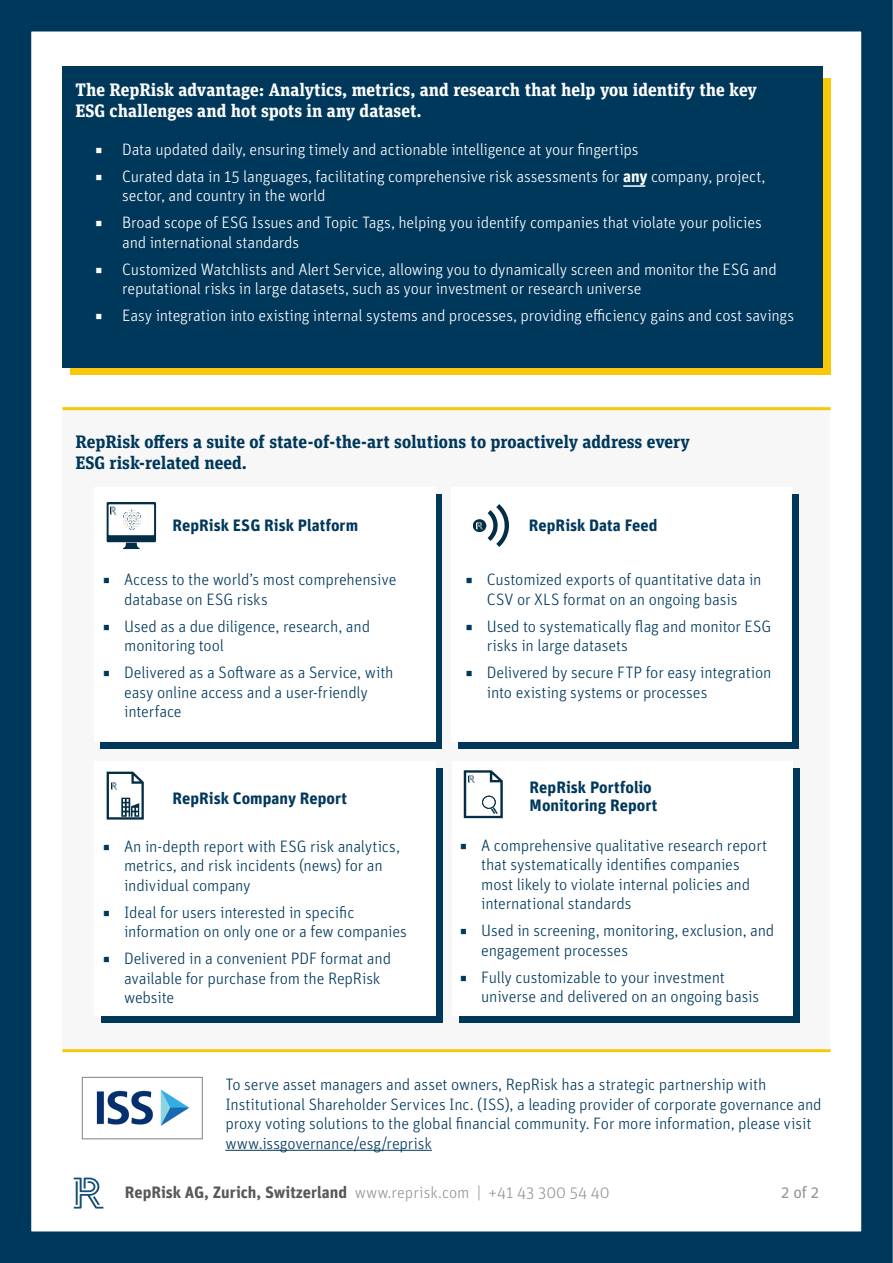
<style>
.page{position:relative;width:893px;height:1263px;background:#fff}
.page>*{position:absolute;margin:0;border:0;box-sizing:border-box;transform-origin:0 0}
.Title_-_Cyan{font:700 18px/21px "Unit Slab OT";color:#fff}
.Title_-_Cyan-2{font:700 18px/21px "Unit Slab OT";color:#00385c}
.t1{font:300 16.5px/19.5px "Unit OT";letter-spacing:-.01em;color:#00385c}
.t2{font:300 16.5px/19.5px "Unit OT";letter-spacing:-.015em;color:#fff}
.t3{font:700 16.5px/18px "Unit OT";color:#00385c}
.Footer_Style_Grey{font:700 16.5px "Unit OT";color:#57585a}
.Footer_Style_Grey-2{font:16.5px "Unit OT";color:#939598}
.s1{font-family:"Unit Slab OT";font-weight:700}
.s2{font-weight:700}
.s3{font-weight:300;color:#939598}
</style>
<div class="page">
<div style="left:0;top:0;width:893px;height:1263px;border:32px solid #00385c"></div>
<svg style="left:74px;top:1177px;width:29px;height:31px"></svg>
<div style="left:70px;top:78px;width:761px;height:297px;background:#f9c709"></div>
<div style="left:62px;top:66px;width:761px;height:302px;background:#00385c"></div>
<svg style="left:62px;top:410px;width:768px;height:613px"></svg>
<hr style="left:62px;top:407px;width:769px;height:3px;background:#f9c709">
<hr style="left:62px;top:1049px;width:769px;height:3px;background:#f9c709">
<div style="left:101px;top:768px;width:342px;height:254px;background:#00385c"></div>
<div style="left:459px;top:768px;width:341px;height:254px;background:#00385c"></div>
<div style="left:458px;top:494px;width:341px;height:254px;background:#00385c"></div>
<div style="left:101px;top:494px;width:341px;height:254px;background:#00385c"></div>
<div style="left:95px;top:761px;width:341px;height:254px;background:#fff"></div>
<div style="left:452px;top:761px;width:341px;height:255px;background:#fff"></div>
<div style="left:451px;top:487px;width:341px;height:255px;background:#fff"></div>
<div style="left:94px;top:487px;width:341px;height:255px;background:#fff"></div>
<svg style="left:107px;top:502px;width:49px;height:47px"></svg>
<svg style="left:473px;top:519px;width:13px;height:13px"></svg>
<svg style="left:476px;top:504px;width:33px;height:43px"></svg>
<svg style="left:464px;top:770px;width:39px;height:48px"></svg>
<svg style="left:107px;top:772px;width:37px;height:47px"></svg>
<hr style="left:225px;top:1150px;width:207px;height:1px;background:#00385c">
<img style="left:96px;top:1089px;width:93px;height:37px">
<div style="left:82px;top:1077px;width:121px;height:62px;border:1px solid #808285"></div>
<hr style="left:623px;top:185px;width:22px;height:2px;background:#fff">
<p class="Title_-_Cyan" style="left:75px;top:79px;width:683px">The RepRisk advantage: Analytics, metrics, and research that help you identify the key<br>ESG challenges and hot spots in any dataset.</p>
<p class="t2" style="left:95px;top:139px;width:545px"><span class="s1">◾</span> Data updated daily, ensuring timely and actionable intelligence at your fingertips</p>
<p class="t2" style="left:122px;top:166px;width:645px;text-indent:-27px"><span class="s1">◾</span> Curated data in 15 languages, facilitating comprehensive risk assessments for <span class="s2">any</span> company, project, sector, and country in the world</p>
<p class="t2" style="left:122px;top:213px;width:641px;text-indent:-27px"><span class="s1">◾</span> Broad scope of ESG Issues and Topic Tags, helping you identify companies that violate your policies and international standards</p>
<p class="t2" style="left:122px;top:259px;width:656px;text-indent:-27px"><span class="s1">◾</span> Customized Watchlists and Alert Service, allowing you to dynamically screen and monitor the ESG and reputational risks in large datasets, such as your investment or research universe</p>
<p class="t2" style="left:95px;top:306px;width:700px"><span class="s1">◾</span> Easy integration into existing internal systems and processes, providing efficiency gains and cost savings</p>
<p class="Title_-_Cyan-2" style="left:75px;top:431px;width:616px">RepRisk offers a suite of state-of-the-art solutions to proactively address every<br>ESG risk-related need.</p>
<p class="t3" style="left:173px;top:516px;width:187px">RepRisk ESG Risk Platform</p>
<p class="t3" style="left:529px;top:516px;width:130px">RepRisk Data Feed</p>
<p class="t1" style="left:124px;top:570px;width:274px;text-indent:-21px"><span class="s1">◾</span> Access to the world’s most comprehensive database on ESG risks</p>
<p class="t1" style="left:124px;top:616px;width:247px;text-indent:-21px"><span class="s1">◾</span> Used as a due diligence, research, and monitoring tool</p>
<p class="t1" style="left:124px;top:663px;width:271px;text-indent:-21px"><span class="s1">◾</span> Delivered as a Software as a Service, with easy online access and a user-friendly interface</p>
<p class="t1" style="left:466px;top:570px;width:297px;text-align:center"><span class="s1">◾</span> Customized exports of quantitative data in<br>CSV or XLS format on an ongoing basis</p>
<p class="t1" style="left:487px;top:616px;width:286px;text-indent:-21px"><span class="s1">◾</span> Used to systematically flag and monitor ESG risks in large datasets</p>
<p class="t1" style="left:487px;top:663px;width:286px;text-indent:-21px"><span class="s1">◾</span> Delivered by secure FTP for easy integration into existing systems or processes</p>
<p class="t3" style="left:173px;top:789px;width:176px">RepRisk Company Report</p>
<p class="t3" style="left:530px;top:778px;width:129px">RepRisk Portfolio<br>Monitoring Report</p>
<p class="t1" style="left:124px;top:836px;width:277px;text-indent:-21px"><span class="s1">◾</span> An in-depth report with ESG risk analytics, metrics, and risk incidents (news) for an individual company</p>
<p class="t1" style="left:124px;top:902px;width:284px;text-indent:-21px"><span class="s1">◾</span> Ideal for users interested in specific information on only one or a few companies</p>
<p class="t1" style="left:124px;top:949px;width:269px;text-indent:-21px"><span class="s1">◾</span> Delivered in a convenient PDF format and available for purchase from the RepRisk website</p>
<p class="t1" style="left:481px;top:835px;width:288px;text-indent:-21px"><span class="s1">◾</span> A comprehensive qualitative research report that systematically identifies companies most likely to violate internal policies and international standards</p>
<p class="t1" style="left:481px;top:921px;width:295px;text-indent:-21px"><span class="s1">◾</span> Used in screening, monitoring, exclusion, and engagement processes</p>
<p class="t1" style="left:481px;top:967px;width:280px;text-indent:-21px"><span class="s1">◾</span> Fully customizable to your investment universe and delivered on an ongoing basis</p>
<p class="t1" style="left:225px;top:1075px;width:598px">To serve asset managers and asset owners, RepRisk has a strategic partnership with Institutional Shareholder Services Inc. (ISS), a leading provider of corporate governance and proxy voting solutions to the global financial community. For more information, please visit www.issgovernance/esg/reprisk</p>
<p class="Footer_Style_Grey" style="left:125px;top:1182px;width:486px">RepRisk AG, Zurich, Switzerland <span class="s3">www.reprisk.com | +41 43 300 54 40</span></p>
<p class="Footer_Style_Grey-2" style="left:781px;top:1182px;width:40px">2 of 2</p>
</div>
